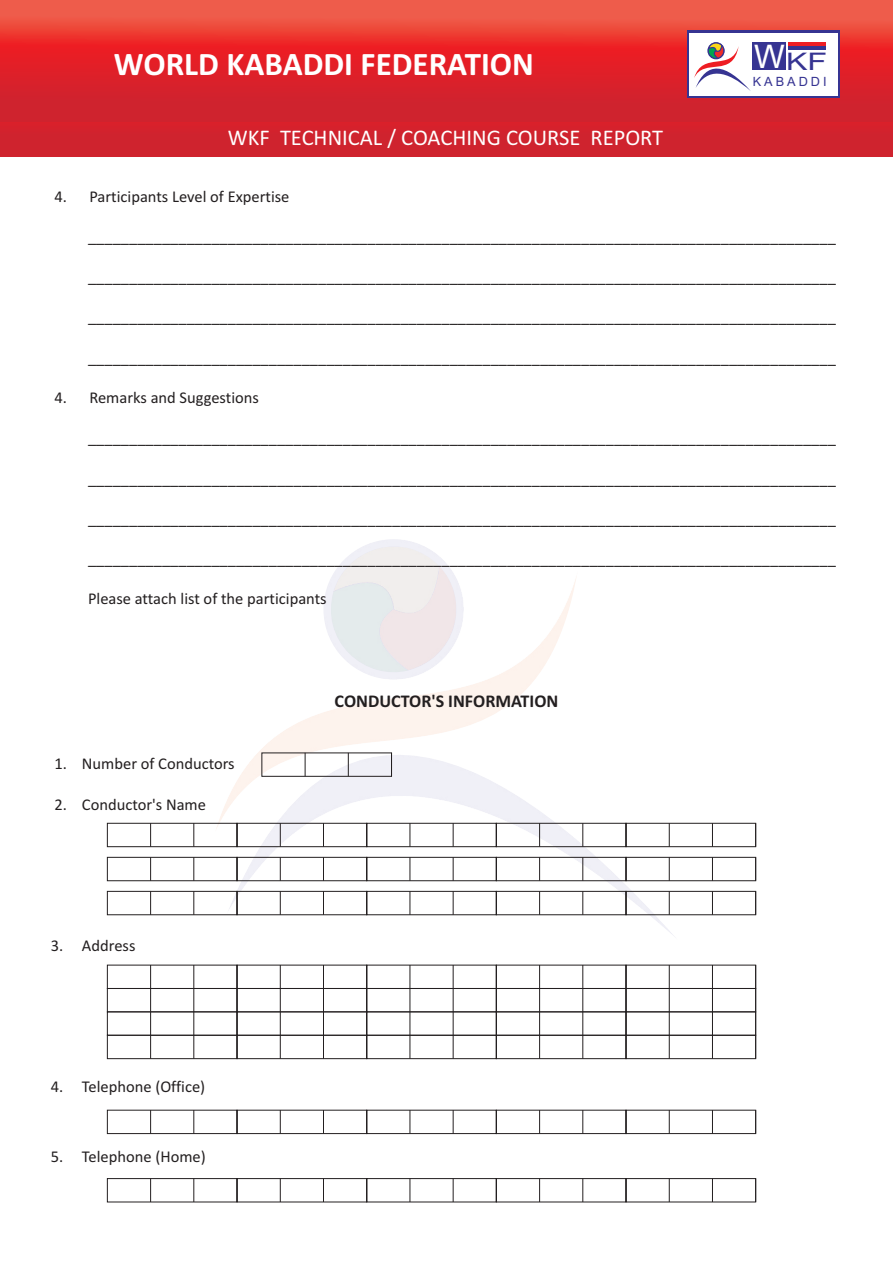
<style>
.page{position:relative;width:893px;height:1263px;background:#fff}
.page>*{position:absolute;margin:0;border:0;box-sizing:border-box;transform-origin:0 0}
.t1{font:700 33px "Calibri";color:#fff}
.t2{font:24.15px "Arial";color:#363492;scale:1.33 1}
.t3{font:22.5px "Calibri";color:#fff}
.t4{font:700 18px "Calibri";color:#231f20}
.t5{font:16.5px "Calibri";color:#231f20}
.t6{font:12.75px "Arial";letter-spacing:.235em;color:#363492}
.s1{font-size:32.55px;color:#fff}
</style>
<div class="page">
<img style="left:215px;top:571px;width:361px;height:256px">
<img style="left:227px;top:693px;width:451px;height:243px">
<svg style="left:305px;top:753px;width:1px;height:23px"></svg>
<svg style="left:348px;top:753px;width:1px;height:23px"></svg>
<svg style="left:391px;top:753px;width:1px;height:23px"></svg>
<div style="left:107px;top:823px;width:130px;height:24px;border:1px solid #231f20"></div>
<svg style="left:150px;top:823px;width:1px;height:24px"></svg>
<svg style="left:194px;top:823px;width:1px;height:24px"></svg>
<div style="left:237px;top:823px;width:130px;height:24px;border:1px solid #231f20"></div>
<svg style="left:280px;top:823px;width:1px;height:24px"></svg>
<svg style="left:323px;top:823px;width:1px;height:24px"></svg>
<svg style="left:366px;top:823px;width:1px;height:24px"></svg>
<div style="left:367px;top:823px;width:129px;height:24px;border:1px solid #231f20"></div>
<svg style="left:410px;top:823px;width:1px;height:24px"></svg>
<svg style="left:453px;top:823px;width:1px;height:24px"></svg>
<div style="left:496px;top:823px;width:130px;height:24px;border:1px solid #231f20"></div>
<svg style="left:539px;top:823px;width:1px;height:24px"></svg>
<svg style="left:583px;top:823px;width:1px;height:24px"></svg>
<div style="left:626px;top:823px;width:130px;height:24px;border:1px solid #231f20"></div>
<svg style="left:669px;top:823px;width:1px;height:24px"></svg>
<svg style="left:712px;top:823px;width:1px;height:24px"></svg>
<svg style="left:755px;top:823px;width:1px;height:24px"></svg>
<div style="left:107px;top:857px;width:130px;height:24px;border:1px solid #231f20"></div>
<svg style="left:150px;top:857px;width:1px;height:24px"></svg>
<svg style="left:194px;top:857px;width:1px;height:24px"></svg>
<div style="left:237px;top:857px;width:130px;height:24px;border:1px solid #231f20"></div>
<svg style="left:280px;top:857px;width:1px;height:24px"></svg>
<svg style="left:323px;top:857px;width:1px;height:24px"></svg>
<svg style="left:366px;top:857px;width:1px;height:24px"></svg>
<div style="left:367px;top:857px;width:129px;height:24px;border:1px solid #231f20"></div>
<svg style="left:410px;top:857px;width:1px;height:24px"></svg>
<svg style="left:453px;top:857px;width:1px;height:24px"></svg>
<div style="left:496px;top:857px;width:130px;height:24px;border:1px solid #231f20"></div>
<svg style="left:539px;top:857px;width:1px;height:24px"></svg>
<svg style="left:583px;top:857px;width:1px;height:24px"></svg>
<div style="left:626px;top:857px;width:130px;height:24px;border:1px solid #231f20"></div>
<svg style="left:669px;top:857px;width:1px;height:24px"></svg>
<svg style="left:712px;top:857px;width:1px;height:24px"></svg>
<svg style="left:755px;top:857px;width:1px;height:24px"></svg>
<div style="left:107px;top:891px;width:130px;height:24px;border:1px solid #231f20"></div>
<svg style="left:150px;top:891px;width:1px;height:24px"></svg>
<svg style="left:194px;top:891px;width:1px;height:24px"></svg>
<div style="left:237px;top:891px;width:130px;height:24px;border:1px solid #231f20"></div>
<svg style="left:280px;top:891px;width:1px;height:24px"></svg>
<svg style="left:323px;top:891px;width:1px;height:24px"></svg>
<svg style="left:366px;top:891px;width:1px;height:24px"></svg>
<div style="left:367px;top:891px;width:129px;height:24px;border:1px solid #231f20"></div>
<svg style="left:410px;top:891px;width:1px;height:24px"></svg>
<svg style="left:453px;top:891px;width:1px;height:24px"></svg>
<div style="left:496px;top:891px;width:130px;height:24px;border:1px solid #231f20"></div>
<svg style="left:539px;top:891px;width:1px;height:24px"></svg>
<svg style="left:583px;top:891px;width:1px;height:24px"></svg>
<div style="left:626px;top:891px;width:130px;height:24px;border:1px solid #231f20"></div>
<svg style="left:669px;top:891px;width:1px;height:24px"></svg>
<svg style="left:712px;top:891px;width:1px;height:24px"></svg>
<svg style="left:755px;top:891px;width:1px;height:24px"></svg>
<div style="left:107px;top:988px;width:130px;height:24px;border:1px solid #231f20"></div>
<div style="left:237px;top:988px;width:130px;height:24px;border:1px solid #231f20"></div>
<div style="left:367px;top:988px;width:129px;height:24px;border:1px solid #231f20"></div>
<div style="left:496px;top:988px;width:130px;height:24px;border:1px solid #231f20"></div>
<div style="left:626px;top:988px;width:130px;height:24px;border:1px solid #231f20"></div>
<div style="left:107px;top:1035px;width:130px;height:24px;border:1px solid #231f20"></div>
<div style="left:237px;top:1035px;width:130px;height:24px;border:1px solid #231f20"></div>
<div style="left:367px;top:1035px;width:129px;height:24px;border:1px solid #231f20"></div>
<div style="left:496px;top:1035px;width:130px;height:24px;border:1px solid #231f20"></div>
<div style="left:626px;top:1035px;width:130px;height:24px;border:1px solid #231f20"></div>
<svg style="left:150px;top:965px;width:1px;height:94px"></svg>
<svg style="left:194px;top:965px;width:1px;height:94px"></svg>
<svg style="left:237px;top:965px;width:1px;height:94px"></svg>
<svg style="left:280px;top:965px;width:1px;height:94px"></svg>
<svg style="left:323px;top:965px;width:1px;height:94px"></svg>
<svg style="left:366px;top:965px;width:1px;height:94px"></svg>
<svg style="left:410px;top:965px;width:1px;height:94px"></svg>
<svg style="left:453px;top:965px;width:1px;height:94px"></svg>
<svg style="left:496px;top:965px;width:1px;height:94px"></svg>
<svg style="left:539px;top:965px;width:1px;height:94px"></svg>
<svg style="left:583px;top:965px;width:1px;height:94px"></svg>
<svg style="left:626px;top:965px;width:1px;height:94px"></svg>
<svg style="left:669px;top:965px;width:1px;height:94px"></svg>
<svg style="left:712px;top:965px;width:1px;height:94px"></svg>
<svg style="left:755px;top:965px;width:1px;height:94px"></svg>
<div style="left:107px;top:1110px;width:130px;height:24px;border:1px solid #231f20"></div>
<svg style="left:150px;top:1110px;width:1px;height:23px"></svg>
<svg style="left:194px;top:1110px;width:1px;height:23px"></svg>
<div style="left:237px;top:1110px;width:130px;height:24px;border:1px solid #231f20"></div>
<svg style="left:280px;top:1110px;width:1px;height:23px"></svg>
<svg style="left:323px;top:1110px;width:1px;height:23px"></svg>
<svg style="left:366px;top:1110px;width:1px;height:23px"></svg>
<div style="left:367px;top:1110px;width:129px;height:24px;border:1px solid #231f20"></div>
<svg style="left:410px;top:1110px;width:1px;height:23px"></svg>
<svg style="left:453px;top:1110px;width:1px;height:23px"></svg>
<div style="left:496px;top:1110px;width:130px;height:24px;border:1px solid #231f20"></div>
<svg style="left:539px;top:1110px;width:1px;height:23px"></svg>
<svg style="left:583px;top:1110px;width:1px;height:23px"></svg>
<div style="left:626px;top:1110px;width:130px;height:24px;border:1px solid #231f20"></div>
<svg style="left:669px;top:1110px;width:1px;height:23px"></svg>
<svg style="left:712px;top:1110px;width:1px;height:23px"></svg>
<svg style="left:755px;top:1110px;width:1px;height:23px"></svg>
<div style="left:107px;top:1178px;width:130px;height:24px;border:1px solid #231f20"></div>
<svg style="left:150px;top:1178px;width:1px;height:24px"></svg>
<svg style="left:194px;top:1178px;width:1px;height:24px"></svg>
<div style="left:237px;top:1178px;width:130px;height:24px;border:1px solid #231f20"></div>
<svg style="left:280px;top:1178px;width:1px;height:24px"></svg>
<svg style="left:323px;top:1178px;width:1px;height:24px"></svg>
<svg style="left:366px;top:1178px;width:1px;height:24px"></svg>
<div style="left:367px;top:1178px;width:129px;height:24px;border:1px solid #231f20"></div>
<svg style="left:410px;top:1178px;width:1px;height:24px"></svg>
<svg style="left:453px;top:1178px;width:1px;height:24px"></svg>
<div style="left:496px;top:1178px;width:130px;height:24px;border:1px solid #231f20"></div>
<svg style="left:539px;top:1178px;width:1px;height:24px"></svg>
<svg style="left:583px;top:1178px;width:1px;height:24px"></svg>
<div style="left:626px;top:1178px;width:130px;height:24px;border:1px solid #231f20"></div>
<svg style="left:669px;top:1178px;width:1px;height:24px"></svg>
<svg style="left:712px;top:1178px;width:1px;height:24px"></svg>
<svg style="left:755px;top:1178px;width:1px;height:24px"></svg>
<div style="left:0;top:79px;width:893px;height:78px;background:#cf232e"></div>
<svg style="left:0;top:0;width:893px;height:85px;background:#e93834"></svg>
<div style="left:687px;top:30px;width:153px;height:68px;background:#363492"></div>
<div style="left:689px;top:33px;width:149px;height:63px;background:#fff"></div>
<svg style="left:694px;top:42px;width:57px;height:49px"></svg>
<div style="left:752px;top:42px;width:34px;height:28px;background:#363492"></div>
<hr style="left:789px;top:47px;width:37px;height:3px;background:#363492">
<hr style="left:789px;top:42px;width:37px;height:3px;background:#ee1d23">
<h1 class="t1" style="left:114px;top:50px;width:422px">WORLD KABADDI FEDERATION</h1>
<h3 class="t3" style="left:228px;top:128px;width:437px">WKF TECHNICAL / COACHING COURSE REPORT</h3>
<h2 class="t2" style="left:754px;top:52px;width:56px"><span class="s1">W</span>KF</h2>
<p class="t6" style="left:753px;top:77px;width:75px">KABADDI</p>
<p class="t5" style="left:55px;top:189px;width:236px">4. Participants Level of Expertise</p>
<p class="t5" style="left:88px;top:229px;width:749px">___________________________________________________________________________________________</p>
<p class="t5" style="left:88px;top:270px;width:749px">___________________________________________________________________________________________</p>
<p class="t5" style="left:88px;top:310px;width:749px">___________________________________________________________________________________________</p>
<p class="t5" style="left:88px;top:350px;width:749px">___________________________________________________________________________________________</p>
<p class="t5" style="left:55px;top:391px;width:206px">4. Remarks and Suggestions</p>
<p class="t5" style="left:88px;top:431px;width:749px">___________________________________________________________________________________________</p>
<p class="t5" style="left:88px;top:471px;width:749px">___________________________________________________________________________________________</p>
<p class="t5" style="left:88px;top:511px;width:749px">___________________________________________________________________________________________</p>
<p class="t5" style="left:88px;top:552px;width:749px">___________________________________________________________________________________________</p>
<p class="t5" style="left:88px;top:592px;width:240px">Please attach list of the participants</p>
<p class="t5" style="left:55px;top:757px;width:182px">1. Number of Conductors</p>
<p class="t5" style="left:55px;top:797px;width:153px">2. Conductor's Name</p>
<p class="t5" style="left:51px;top:938px;width:86px">3. Address</p>
<p class="t5" style="left:51px;top:1079px;width:156px">4. Telephone (Office)</p>
<p class="t5" style="left:51px;top:1150px;width:156px">5. Telephone (Home)</p>
<p class="t4" style="left:335px;top:693px;width:225px">CONDUCTOR'S INFORMATION</p>
</div>
